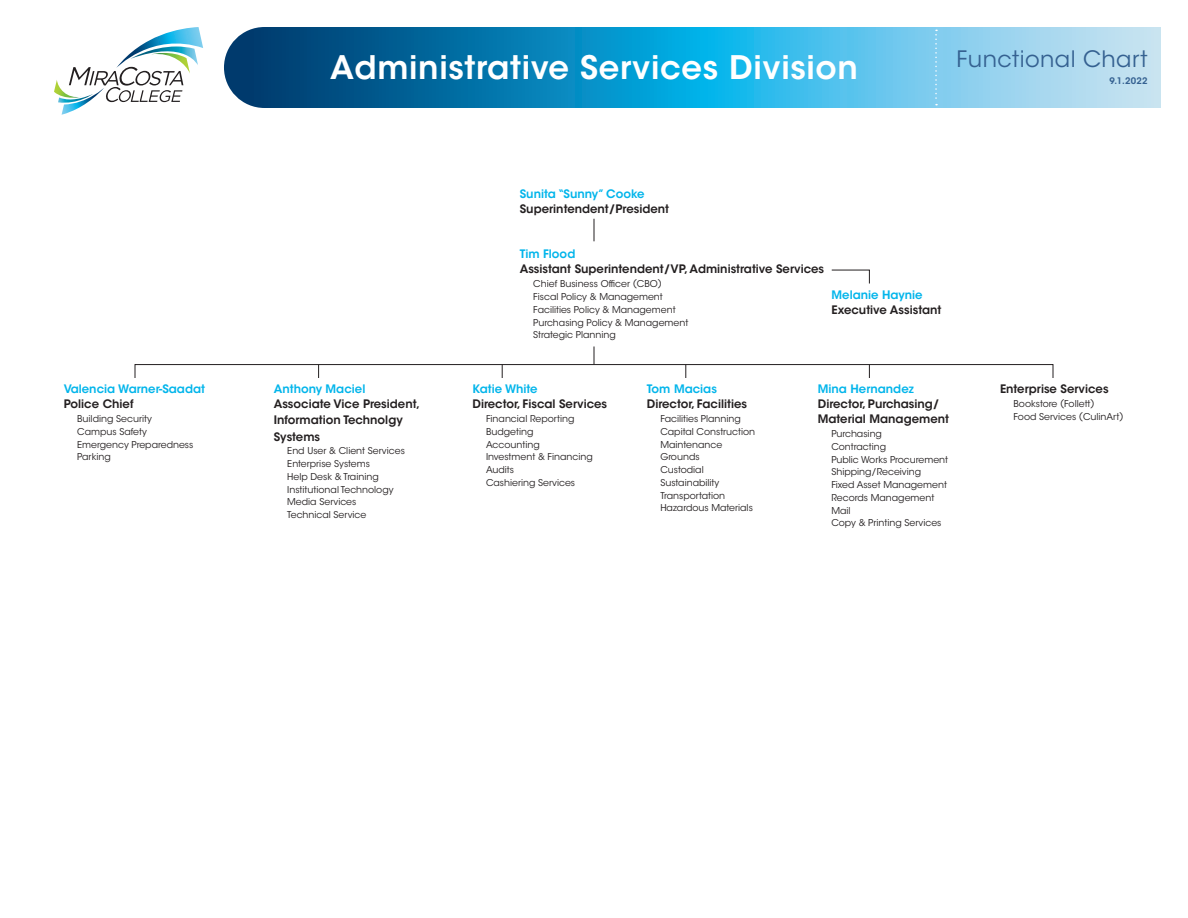
<style>
.page{position:relative;width:1188px;height:918px;background:#fff}
.page>*{position:absolute;margin:0;border:0;box-sizing:border-box;transform-origin:0 0}
.Headline_1{font:600 32.25px "ITC Avant Garde Std";letter-spacing:.02em;color:#fff}
.Headline_2{font:22.5px "ITC Avant Garde Std";letter-spacing:.02em;color:#356191}
.Subhead_2{font:600 11.7px/15px "ITC Avant Garde Std";color:#231f20}
.Name_Large{font:600 11.7px "ITC Avant Garde Std";color:#02b5eb}
.Name_Large_-_Center{font:600 11.7px "ITC Avant Garde Std";color:#02b5eb}
.Indent_1{font:9.3px "ITC Avant Garde Std";color:#231f20}
.Date{font:600 9px "ITC Avant Garde Std";color:#356191}
</style>
<div class="page">
<svg style="left:224px;top:27px;width:937px;height:81px;background:#3c9fca"></svg>
<svg style="left:54px;top:27px;width:149px;height:88px"></svg>
<svg style="left:935px;top:30px;width:2px;height:75px"></svg>
<svg style="left:594px;top:219px;width:1px;height:22px"></svg>
<svg style="left:831px;top:269px;width:39px;height:15px"></svg>
<div style="left:135px;top:364px;width:918px;height:14px;border:1px solid #231f20"></div>
<svg style="left:594px;top:346px;width:1px;height:18px"></svg>
<svg style="left:502px;top:365px;width:1px;height:13px"></svg>
<svg style="left:318px;top:365px;width:1px;height:13px"></svg>
<svg style="left:685px;top:365px;width:1px;height:13px"></svg>
<svg style="left:869px;top:365px;width:1px;height:13px"></svg>
<p class="Name_Large" style="left:64px;top:382px;width:143px">Valencia Warner-Saadat</p>
<p class="Subhead_2" style="left:64px;top:397px;width:71px">Police Chief</p>
<p class="Indent_1" style="left:77px;top:413px;width:76px">Building Security</p>
<p class="Indent_1" style="left:77px;top:426px;width:71px">Campus Safety</p>
<p class="Indent_1" style="left:77px;top:439px;width:118px">Emergency Preparedness</p>
<p class="Indent_1" style="left:77px;top:451px;width:35px">Parking</p>
<p class="Headline_1" style="left:330px;top:47px;width:529px">Administrative Services Division</p>
<p class="Headline_2" style="left:957px;top:46px;width:192px">Functional Chart</p>
<p class="Date" style="left:1110px;top:75px;width:39px">9.1.2022</p>
<p class="Name_Large" style="left:274px;top:382px;width:93px">Anthony Maciel</p>
<p class="Subhead_2" style="left:274px;top:397px;width:148px">Associate Vice President,</p>
<p class="Subhead_2" style="left:274px;top:413px;width:130px">Information Technolgy</p>
<p class="Subhead_2" style="left:274px;top:429px;width:48px">Systems</p>
<p class="Indent_1" style="left:287px;top:445px;width:119px">End User &amp; Client Services</p>
<p class="Indent_1" style="left:287px;top:458px;width:84px">Enterprise Systems</p>
<p class="Indent_1" style="left:287px;top:471px;width:93px">Help Desk &amp; Training</p>
<p class="Indent_1" style="left:287px;top:484px;width:108px">Institutional Technology</p>
<p class="Indent_1" style="left:287px;top:496px;width:71px">Media Services</p>
<p class="Indent_1" style="left:287px;top:509px;width:81px">Technical Service</p>
<p class="Name_Large" style="left:520px;top:186px;width:126px">Sunita “Sunny” Cooke</p>
<p class="Subhead_2" style="left:520px;top:201px;width:151px">Superintendent/President</p>
<p class="Name_Large" style="left:520px;top:247px;width:57px">Tim Flood</p>
<p class="Subhead_2" style="left:520px;top:262px;width:306px">Assistant Superintendent/VP, Administrative Services</p>
<p class="Indent_1" style="left:533px;top:278px;width:130px">Chief Business Officer (CBO)</p>
<p class="Indent_1" style="left:533px;top:291px;width:131px">Fiscal Policy &amp; Management</p>
<p class="Indent_1" style="left:533px;top:304px;width:144px">Facilities Policy &amp; Management</p>
<p class="Indent_1" style="left:533px;top:317px;width:157px">Purchasing Policy &amp; Management</p>
<p class="Indent_1" style="left:533px;top:329px;width:84px">Strategic Planning</p>
<p class="Name_Large_-_Center" style="left:832px;top:287px;width:93px">Melanie Haynie</p>
<p class="Subhead_2" style="left:832px;top:302px;width:111px">Executive Assistant</p>
<p class="Name_Large" style="left:472px;top:382px;width:67px">Katie White</p>
<p class="Subhead_2" style="left:472px;top:397px;width:136px">Director, Fiscal Services</p>
<p class="Indent_1" style="left:486px;top:413px;width:90px">Financial Reporting</p>
<p class="Indent_1" style="left:486px;top:426px;width:49px">Budgeting</p>
<p class="Indent_1" style="left:486px;top:439px;width:55px">Accounting</p>
<p class="Indent_1" style="left:486px;top:451px;width:108px">Investment &amp; Financing</p>
<p class="Indent_1" style="left:486px;top:464px;width:29px">Audits</p>
<p class="Indent_1" style="left:486px;top:477px;width:91px">Cashiering Services</p>
<p class="Name_Large" style="left:647px;top:382px;width:72px">Tom Macias</p>
<p class="Subhead_2" style="left:647px;top:397px;width:102px">Director, Facilities</p>
<p class="Indent_1" style="left:660px;top:413px;width:82px">Facilities Planning</p>
<p class="Indent_1" style="left:660px;top:426px;width:96px">Capital Construction</p>
<p class="Indent_1" style="left:660px;top:439px;width:63px">Maintenance</p>
<p class="Indent_1" style="left:660px;top:451px;width:41px">Grounds</p>
<p class="Indent_1" style="left:660px;top:464px;width:45px">Custodial</p>
<p class="Indent_1" style="left:660px;top:477px;width:60px">Sustainability</p>
<p class="Indent_1" style="left:660px;top:490px;width:66px">Transportation</p>
<p class="Indent_1" style="left:660px;top:502px;width:94px">Hazardous Materials</p>
<p class="Name_Large" style="left:818px;top:382px;width:97px">Mina Hernandez</p>
<p class="Subhead_2" style="left:818px;top:397px;width:133px">Director, Purchasing/<br>Material Management</p>
<p class="Indent_1" style="left:831px;top:428px;width:52px">Purchasing</p>
<p class="Indent_1" style="left:831px;top:441px;width:56px">Contracting</p>
<p class="Indent_1" style="left:831px;top:454px;width:118px">Public Works Procurement</p>
<p class="Indent_1" style="left:831px;top:466px;width:91px">Shipping/Receiving</p>
<p class="Indent_1" style="left:831px;top:479px;width:117px">Fixed Asset Management</p>
<p class="Indent_1" style="left:831px;top:492px;width:104px">Records Management</p>
<p class="Indent_1" style="left:831px;top:505px;width:21px">Mail</p>
<p class="Indent_1" style="left:831px;top:517px;width:112px">Copy &amp; Printing Services</p>
<p class="Subhead_2" style="left:1000px;top:382px;width:110px">Enterprise Services</p>
<p class="Indent_1" style="left:1014px;top:398px;width:83px">Bookstore (Follett)</p>
<p class="Indent_1" style="left:1014px;top:411px;width:112px">Food Services (CulinArt)</p>
</div>
